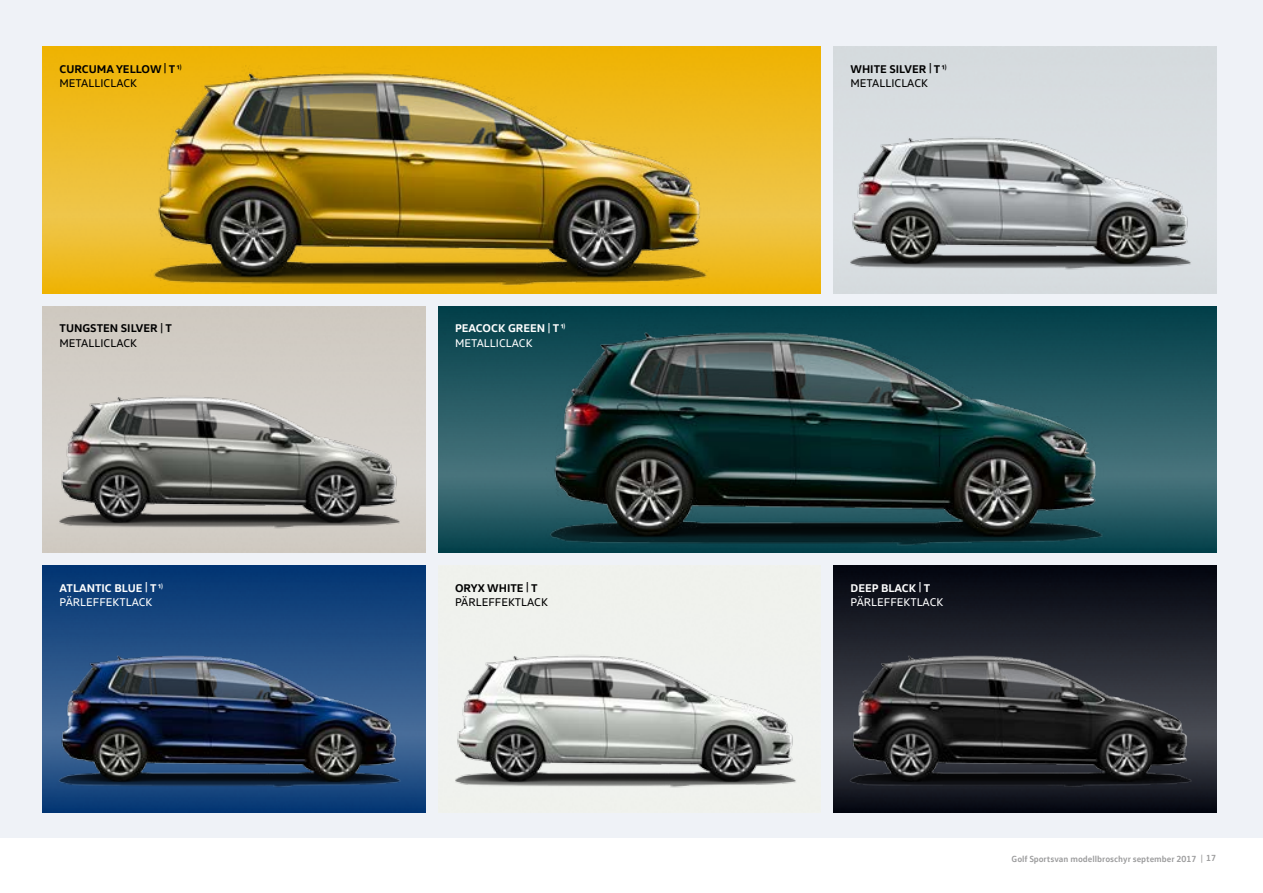
<style>
.page{position:relative;width:1263px;height:893px;background:#fff}
.page>*{position:absolute;margin:0;border:0;box-sizing:border-box;transform-origin:0 0}
.t1{font:700 11.4px/14.4px "VW Head";color:#000}
.t2{font:700 11.4px/14.4px "VW Head";color:#fff}
.t3{font:11.4px "VW Head";color:#000}
.t4{font:11.4px "VW Head";color:#fff}
.t5{font:700 9px "VW Text";color:#9c9c9d}
.s1{font-family:"VW Text"}
.s2{font-weight:400}
</style>
<div class="page">
<div style="left:0;top:0;width:1263px;height:838px;background:#eff2f7"></div>
<div style="left:43px;top:566px;width:382px;height:6px;background:#023573"></div>
<div style="left:833px;top:566px;width:383px;height:6px;background:#03060f"></div>
<img style="left:43px;top:47px;width:778px;height:246px">
<img style="left:438px;top:306px;width:778px;height:247px">
<img style="left:110px;top:47px;width:644px;height:246px">
<img style="left:833px;top:53px;width:383px;height:240px">
<img style="left:505px;top:306px;width:644px;height:247px">
<img style="left:43px;top:313px;width:382px;height:240px">
<img style="left:833px;top:572px;width:383px;height:240px">
<img style="left:438px;top:572px;width:383px;height:240px">
<img style="left:43px;top:572px;width:382px;height:240px">
<p class="t1" style="left:60px;top:61px;width:124px">CURCUMA YELLOW | T<span class="s1">1</span><sup>)<br></sup><span class="s2">METALLICLACK</span></p>
<p class="t1" style="left:850px;top:61px;width:98px">WHITE SILVER | T<span class="s1">1</span><sup>)<br></sup><span class="s2">METALLICLACK</span></p>
<p class="t1" style="left:60px;top:321px;width:114px">TUNGSTEN SILVER | T</p>
<p class="t3" style="left:60px;top:336px;width:79px">METALLICLACK</p>
<p class="t2" style="left:60px;top:580px;width:105px">ATLANTIC BLUE | T<span class="s1">1</span><sup>)<br></sup><span class="s2">PÄRLEFFEKTLACK</span></p>
<p class="t2" style="left:455px;top:321px;width:112px">PEACOCK GREEN | T<span class="s1">1</span><sup>)<br></sup><span class="s2">METALLICLACK</span></p>
<p class="t1" style="left:455px;top:580px;width:84px">ORYX WHITE | T</p>
<p class="t3" style="left:455px;top:595px;width:94px">PÄRLEFFEKTLACK</p>
<p class="t2" style="left:850px;top:580px;width:81px">DEEP BLACK | T</p>
<p class="t4" style="left:850px;top:595px;width:94px">PÄRLEFFEKTLACK</p>
<p class="t5" style="left:1012px;top:853px;width:206px">Golf Sportsvan modellbroschyr september 2017 | 17</p>
</div>
